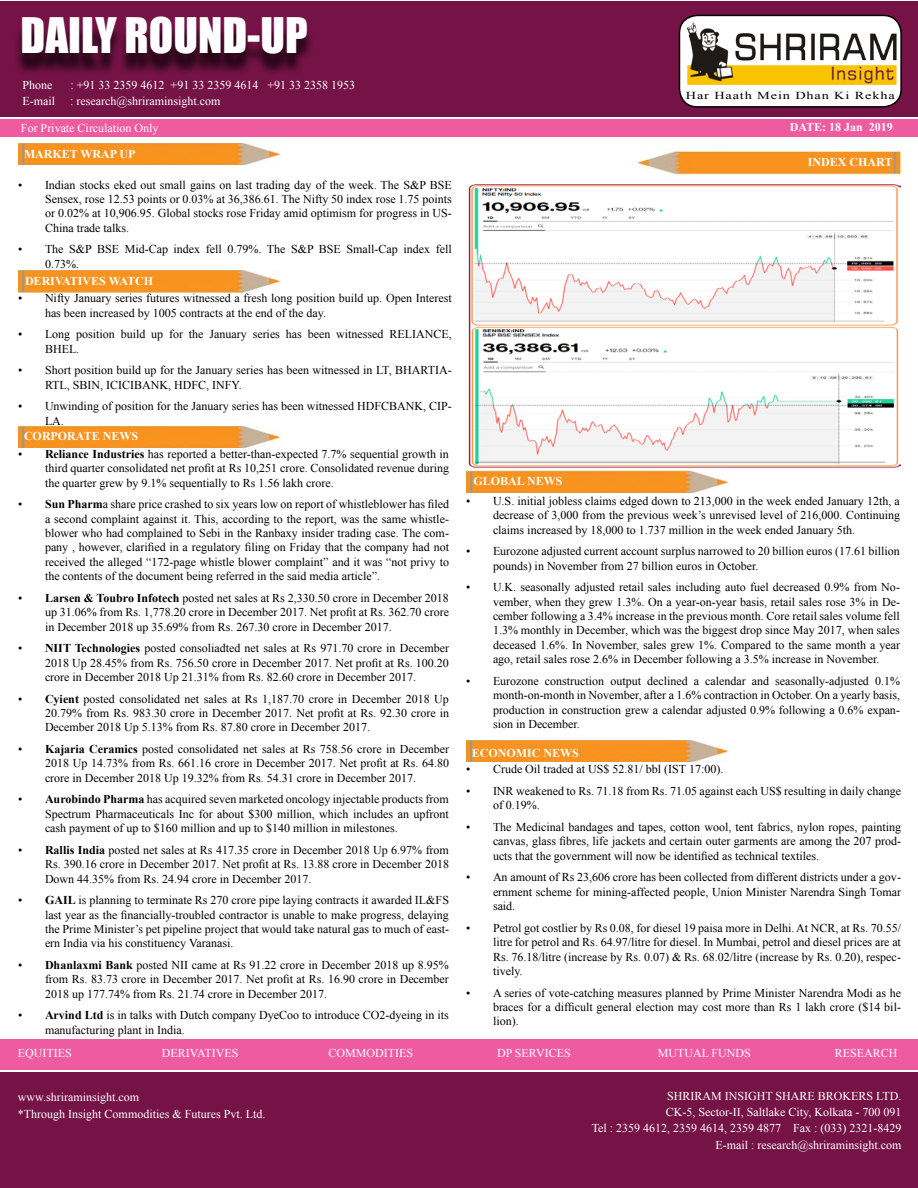
<style>
.page{position:relative;width:918px;height:1188px;background:#fff}
.page>*{position:absolute;margin:0;border:0;box-sizing:border-box;transform-origin:0 0}
.t1{font:45px "Impact";color:#fff}
.t2{font:12px/14.4px "Times New Roman";color:#000;text-align:justify}
.t3{font:12px "Times New Roman";color:#fff}
.t4{font:700 12px "Times New Roman";color:#fff}
.t5{font:10.65px "Times New Roman";letter-spacing:.06em;color:#000;scale:1.34 1}
.s1{font-weight:700}
</style>
<div class="page">
<div style="left:0;top:1px;width:918px;height:116px;background:#761346"></div>
<div style="left:0;top:1072px;width:918px;height:116px;background:#761346"></div>
<div style="left:14px;top:24px;width:467px;height:97px;background:#000;opacity:.75"></div>
<div style="left:679px;top:15px;width:222px;height:92px;background:#fff;border-radius:18px"></div>
<div style="left:679px;top:15px;width:223px;height:93px;border:2px solid #000;border-radius:18px"></div>
<img style="left:686px;top:20px;width:210px;height:66px">
<div style="left:0;top:119px;width:918px;height:18px;background:#ef5ba1"></div>
<div style="left:0;top:1039px;width:918px;height:31px;background:#ef5ba1"></div>
<img style="left:639px;top:150px;width:263px;height:25px">
<img style="left:18px;top:426px;width:263px;height:22px">
<img style="left:18px;top:270px;width:263px;height:22px">
<img style="left:18px;top:143px;width:263px;height:22px">
<img style="left:467px;top:471px;width:262px;height:22px">
<img style="left:467px;top:740px;width:262px;height:22px">
<img style="left:468px;top:184px;width:433px;height:284px">
<p class="t1" style="left:20px;top:1px;width:289px">DAILY ROUND-UP</p>
<p class="t3" style="left:22px;top:77px;width:31px">Phone</p>
<p class="t3" style="left:70px;top:77px;width:286px">: +91 33 2359 4612 +91 33 2359 4614 +91 33 2358 1953</p>
<p class="t3" style="left:22px;top:93px;width:34px">E-mail</p>
<p class="t3" style="left:70px;top:93px;width:152px">: research@shriraminsight.com</p>
<p class="t3" style="left:21px;top:120px;width:139px">For Private Circulation Only</p>
<p class="t4" style="left:24px;top:145px;width:113px">MARKET WRAP UP</p>
<p class="t2" style="left:45px;top:177px;width:408px;text-indent:-27px">• Indian stocks eked out small gains on last trading day of the week. The S&amp;P BSE Sensex, rose 12.53 points or 0.03% at 36,386.61. The Nifty 50 index rose 1.75 points or 0.02% at 10,906.95. Global stocks rose Friday amid optimism for progress in US-China trade talks.</p>
<p class="t2" style="left:45px;top:242px;width:408px;text-indent:-27px">• The S&amp;P BSE Mid-Cap index fell 0.79%. The S&amp;P BSE Small-Cap index fell<br>0.73%.</p>
<p class="t2" style="left:45px;top:291px;width:408px;text-indent:-27px">• Nifty January series futures witnessed a fresh long position build up. Open Interest has been increased by 1005 contracts at the end of the day.</p>
<p class="t2" style="left:45px;top:327px;width:408px;text-indent:-27px">• Long position build up for the January series has been witnessed RELIANCE,<br>BHEL.</p>
<p class="t2" style="left:45px;top:363px;width:408px;text-indent:-27px">• Short position build up for the January series has been witnessed in LT, BHARTIA-<br>RTL, SBIN, ICICIBANK, HDFC, INFY.</p>
<p class="t2" style="left:45px;top:399px;width:408px;text-indent:-27px">• Unwinding of position for the January series has been witnessed HDFCBANK, CIP-<br>LA.</p>
<p class="t4" style="left:24px;top:427px;width:116px">CORPORATE NEWS</p>
<p class="t2" style="left:45px;top:446px;width:406px;text-indent:-27px">• <span class="s1">Reliance Industries</span> has reported a better-than-expected 7.7% sequential growth in third quarter consolidated net profit at Rs 10,251 crore. Consolidated revenue during the quarter grew by 9.1% sequentially to Rs 1.56 lakh crore.</p>
<p class="t2" style="left:45px;top:497px;width:406px;text-indent:-27px">• <span class="s1">Sun Pharm</span>a share price crashed to six years low on report of whistleblower has filed a second complaint against it. This, according to the report, was the same whistle&shy;blower who had complained to Sebi in the Ranbaxy insider trading case. The com&shy;pany , however, clarified in a regulatory filing on Friday that the company had not received the alleged “172-page whistle blower complaint” and it was “not privy to the contents of the document being referred in the said media article”.</p>
<p class="t2" style="left:45px;top:590px;width:406px;text-indent:-27px">• <span class="s1">Larsen &amp; Toubro Infotech</span> posted net sales at Rs 2,330.50 crore in December 2018 up 31.06% from Rs. 1,778.20 crore in December 2017. Net profit at Rs. 362.70 crore in December 2018 up 35.69% from Rs. 267.30 crore in December 2017.</p>
<p class="t2" style="left:45px;top:641px;width:406px;text-indent:-27px">• <span class="s1">NIIT Technologies</span> posted consoliadted net sales at Rs 971.70 crore in December 2018 Up 28.45% from Rs. 756.50 crore in December 2017. Net profit at Rs. 100.20 crore in December 2018 Up 21.31% from Rs. 82.60 crore in December 2017.</p>
<p class="t2" style="left:45px;top:691px;width:406px;text-indent:-27px">• <span class="s1">Cyient</span> posted consolidated net sales at Rs 1,187.70 crore in December 2018 Up 20.79% from Rs. 983.30 crore in December 2017. Net profit at Rs. 92.30 crore in December 2018 Up 5.13% from Rs. 87.80 crore in December 2017.</p>
<p class="t2" style="left:45px;top:742px;width:406px;text-indent:-27px">• <span class="s1">Kajaria Ceramics</span> posted consolidated net sales at Rs 758.56 crore in December 2018 Up 14.73% from Rs. 661.16 crore in December 2017. Net profit at Rs. 64.80 crore in December 2018 Up 19.32% from Rs. 54.31 crore in December 2017.</p>
<p class="t2" style="left:45px;top:792px;width:405px;text-indent:-27px">• <span class="s1">Aurobindo Pharma</span> has acquired seven marketed oncology injectable products from Spectrum Pharmaceuticals Inc for about $300 million, which includes an upfront cash payment of up to $160 million and up to $140 million in milestones.</p>
<p class="t2" style="left:45px;top:842px;width:406px;text-indent:-27px">• <span class="s1">Rallis India</span> posted net sales at Rs 417.35 crore in December 2018 Up 6.97% from Rs. 390.16 crore in December 2017. Net profit at Rs. 13.88 crore in December 2018<br>Down 44.35% from Rs. 24.94 crore in December 2017.</p>
<p class="t2" style="left:45px;top:893px;width:406px;text-indent:-27px">• <span class="s1">GAIL</span> is planning to terminate Rs 270 crore pipe laying contracts it awarded IL&amp;FS last year as the financially-troubled contractor is unable to make progress, delaying the Prime Minister’s pet pipeline project that would take natural gas to much of east&shy;ern India via his constituency Varanasi.</p>
<p class="t2" style="left:45px;top:958px;width:405px;text-indent:-27px">• <span class="s1">Dhanlaxmi Bank</span> posted NII came at Rs 91.22 crore in December 2018 up 8.95% from Rs. 83.73 crore in December 2017. Net profit at Rs. 16.90 crore in December 2018 up 177.74% from Rs. 21.74 crore in December 2017.</p>
<p class="t2" style="left:45px;top:1008px;width:405px;text-indent:-27px">• <span class="s1">Arvind Ltd</span> is in talks with Dutch company DyeCoo to introduce CO2-dyeing in its manufacturing plant in India.</p>
<p class="t4" style="left:25px;top:272px;width:130px">DERIVATIVES WATCH</p>
<p class="t5" style="left:686px;top:88px;width:157px">Har Haath Mein Dhan Ki Rekha</p>
<p class="t4" style="left:790px;top:119px;width:105px">DATE: 18 Jan 2019</p>
<p class="t4" style="left:473px;top:473px;width:91px">GLOBAL NEWS</p>
<p class="t4" style="left:808px;top:154px;width:86px">INDEX CHART</p>
<p class="t2" style="left:493px;top:493px;width:409px;text-indent:-27px">• U.S. initial jobless claims edged down to 213,000 in the week ended January 12th, a decrease of 3,000 from the previous week’s unrevised level of 216,000. Continuing claims increased by 18,000 to 1.737 million in the week ended January 5th.</p>
<p class="t2" style="left:493px;top:544px;width:408px;text-indent:-27px">• Eurozone adjusted current account surplus narrowed to 20 billion euros (17.61 billion pounds) in November from 27 billion euros in October.</p>
<p class="t2" style="left:493px;top:580px;width:409px;text-indent:-27px">• U.K. seasonally adjusted retail sales including auto fuel decreased 0.9% from No&shy;vember, when they grew 1.3%. On a year-on-year basis, retail sales rose 3% in De&shy;cember following a 3.4% increase in the previous month. Core retail sales volume fell 1.3% monthly in December, which was the biggest drop since May 2017, when sales deceased 1.6%. In November, sales grew 1%. Compared to the same month a year ago, retail sales rose 2.6% in December following a 3.5% increase in November.</p>
<p class="t2" style="left:493px;top:673px;width:409px;text-indent:-27px">• Eurozone construction output declined a calendar and seasonally-adjusted 0.1% month-on-month in November, after a 1.6% contraction in October. On a yearly basis, production in construction grew a calendar adjusted 0.9% following a 0.6% expan&shy;sion in December.</p>
<p class="t4" style="left:472px;top:745px;width:109px">ECONOMIC NEWS</p>
<p class="t2" style="left:466px;top:762px;width:259px">• Crude Oil traded at US$ 52.81/ bbl (IST 17:00).</p>
<p class="t2" style="left:493px;top:784px;width:409px;text-indent:-27px">• INR weakened to Rs. 71.18 from Rs. 71.05 against each US$ resulting in daily change of 0.19%.</p>
<p class="t2" style="left:493px;top:820px;width:410px;text-indent:-27px">• The Medicinal bandages and tapes, cotton wool, tent fabrics, nylon ropes, painting canvas, glass fibres, life jackets and certain outer garments are among the 207 prod&shy;ucts that the government will now be identified as technical textiles.</p>
<p class="t2" style="left:493px;top:870px;width:410px;text-indent:-27px">• An amount of Rs 23,606 crore has been collected from different districts under a gov&shy;ernment scheme for mining-affected people, Union Minister Narendra Singh Tomar said.</p>
<p class="t2" style="left:493px;top:920px;width:410px;text-indent:-27px">• Petrol got costlier by Rs 0.08, for diesel 19 paisa more in Delhi. At NCR, at Rs. 70.55/ litre for petrol and Rs. 64.97/litre for diesel. In Mumbai, petrol and diesel prices are at Rs. 76.18/litre (increase by Rs. 0.07) &amp; Rs. 68.02/litre (increase by Rs. 0.20), respec&shy;tively.</p>
<p class="t2" style="left:493px;top:985px;width:410px;text-indent:-27px">• A series of vote-catching measures planned by Prime Minister Narendra Modi as he braces for a difficult general election may cost more than Rs 1 lakh crore ($14 bil&shy;lion).</p>
<p class="t3" style="left:18px;top:1045px;width:55px">EQUITIES</p>
<p class="t3" style="left:162px;top:1045px;width:78px">DERIVATIVES</p>
<p class="t3" style="left:328px;top:1045px;width:86px">COMMODITIES</p>
<p class="t3" style="left:497px;top:1045px;width:75px">DP SERVICES</p>
<p class="t3" style="left:658px;top:1045px;width:95px">MUTUAL FUNDS</p>
<p class="t3" style="left:835px;top:1045px;width:64px">RESEARCH</p>
<p class="t3" style="left:18px;top:1088px;width:123px">www.shriraminsight.com</p>
<p class="t3" style="left:18px;top:1106px;width:249px">*Through Insight Commodities &amp; Futures Pvt. Ltd.</p>
<p class="t3" style="left:667px;top:1088px;width:236px">SHRIRAM INSIGHT SHARE BROKERS LTD.</p>
<p class="t3" style="left:666px;top:1104px;width:237px">CK-5, Sector-II, Saltlake City, Kolkata - 700 091</p>
<p class="t3" style="left:592px;top:1120px;width:311px">Tel : 2359 4612, 2359 4614, 2359 4877 Fax : (033) 2321-8429</p>
<p class="t3" style="left:716px;top:1137px;width:188px">E-mail : research@shriraminsight.com</p>
</div>
